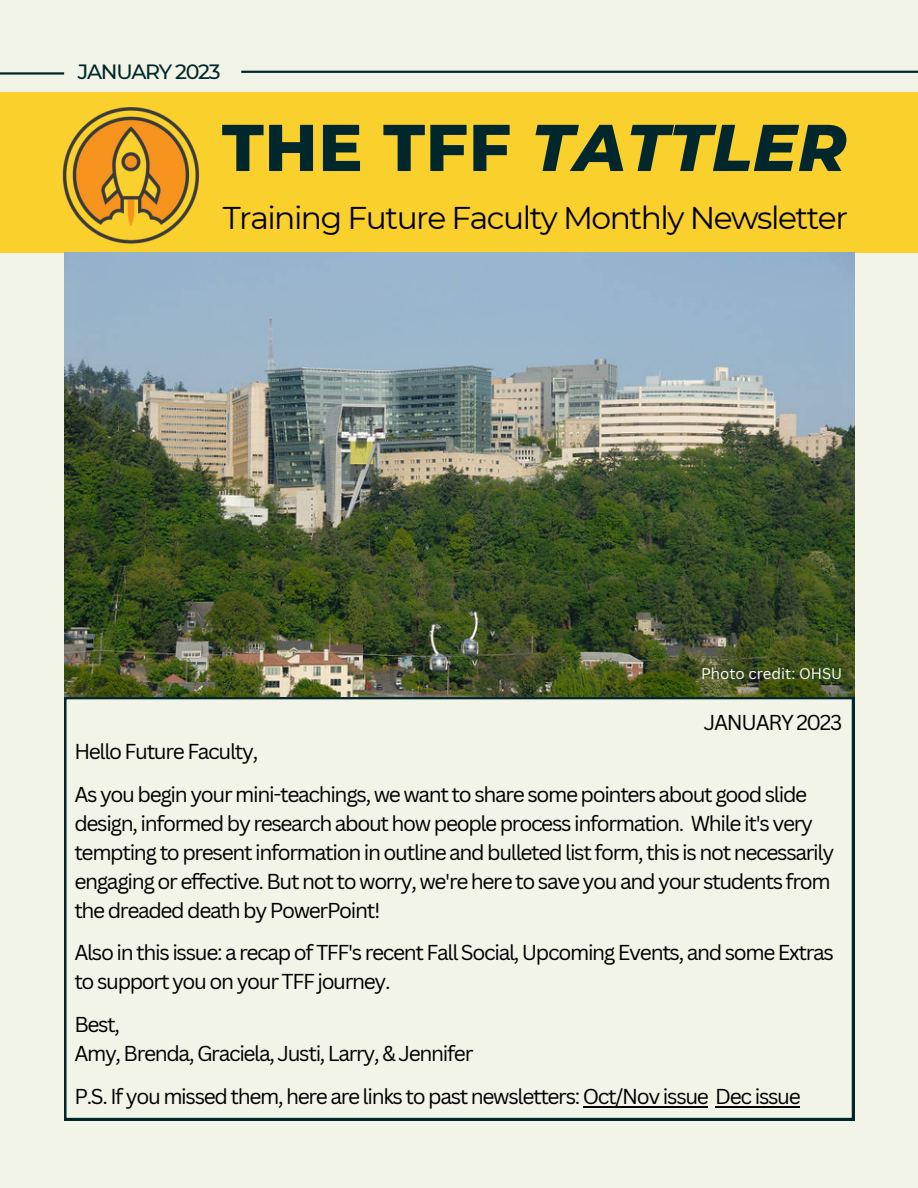
<style>
.page{position:relative;width:918px;height:1188px;background:#f2f4e8}
.page>*{position:absolute;margin:0;border:0;box-sizing:border-box;transform-origin:0 0}
.t1{font:italic 800 66px "Montserrat";letter-spacing:.01em;color:#00272b}
.t2{font:31.35px "Montserrat";letter-spacing:-.05em;color:#000}
.t3{font:21px/28.8px "Canva Sans";letter-spacing:-.065em;color:#000}
.t4{font:500 20.7px "Montserrat";letter-spacing:-.065em;color:#00272b}
.t5{font:15px "Canva Sans";color:#fff}
.s1{font-style:normal}
</style>
<div class="page">
<div style="left:0;top:92px;width:917px;height:160px;background:#fad02c"></div>
<img style="left:62px;top:108px;width:138px;height:136px">
<svg style="left:64px;top:697px;width:790px;height:423px"></svg>
<hr style="left:241px;top:71px;width:677px;height:2px;background:#00272b">
<hr style="left:0;top:72px;width:64px;height:3px;background:#00272b">
<img style="left:64px;top:252px;width:790px;height:445px">
<hr style="left:583px;top:1106px;width:125px;height:1px;background:#000">
<hr style="left:715px;top:1106px;width:84px;height:1px;background:#000">
<p class="t4" style="left:78px;top:59px;width:144px">JANUARY 2023</p>
<h1 class="t1" style="left:222px;top:107px;width:626px"><span class="s1">THE TFF</span> TATTLER</h1>
<h2 class="t2" style="left:223px;top:199px;width:627px">Training Future Faculty Monthly Newsletter</h2>
<p class="t5" style="left:701px;top:663px;width:143px">Photo credit: OHSU</p>
<p class="t3" style="left:704px;top:708px;width:140px">JANUARY 2023</p>
<p class="t3" style="left:74px;top:730px;width:734px;line-height:42.9px">Hello Future Faculty,<br>As you begin your mini-teachings, we want to share some pointers about good slide</p>
<p class="t3" style="left:74px;top:808px;width:761px">design, informed by research about how people process information. While it's very tempting to present information in outline and bulleted list form, this is not necessarily engaging or effective. But not to worry, we're here to save you and your students from the dreaded death by PowerPoint!</p>
<p class="t3" style="left:74px;top:938px;width:761px">Also in this issue: a recap of TFF's recent Fall Social, Upcoming Events, and some Extras to support you on your TFFjourney.</p>
<p class="t3" style="left:74px;top:1010px;width:401px">Best,<br>Amy, Brenda, Graciela, Justi, Larry, &amp; Jennifer</p>
<p class="t3" style="left:74px;top:1081px;width:728px">P.S. If you missed them, here are links to past newsletters: Oct/Nov issue Dec issue</p>
</div>
